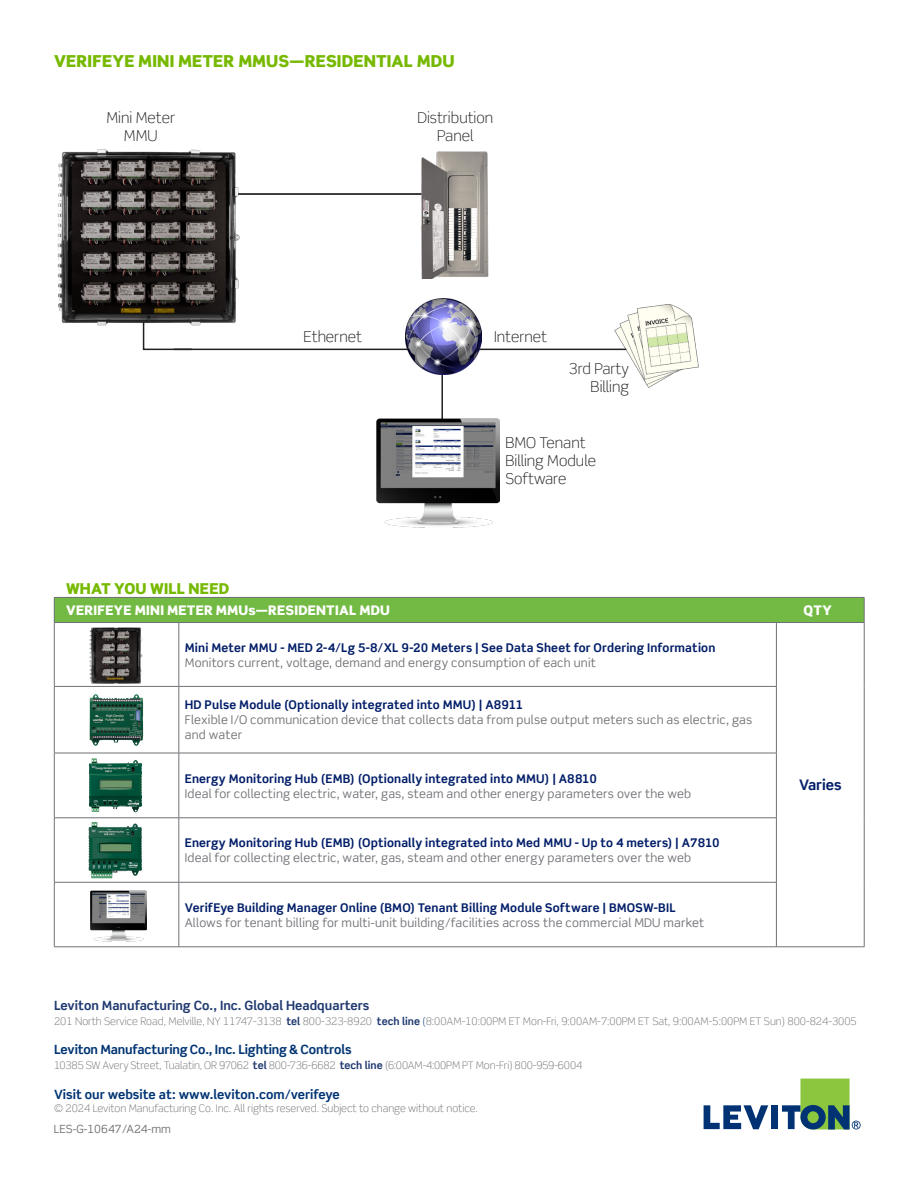
<style>
.page{position:relative;width:918px;height:1188px;background:#fff}
.page>*{position:absolute;margin:0;border:0;box-sizing:border-box;transform-origin:0 0}
.t1{font:900 16.5px "Scene Std";letter-spacing:.01em;color:#76b900}
.t2{font:300 15px/18px "Scene Std";color:#231f20;text-align:center}
.t3{font:900 15px "Scene Std";letter-spacing:.015em;color:#76b900}
.t4{font:700 14.55px "Scene Std";color:#001d68}
.t5{font:900 13.2px "Scene Std";letter-spacing:.02em;color:#fff}
.t6{font:700 12.75px "Scene Std";letter-spacing:-.01em;color:#003473}
.t7{font:700 12.75px "Scene Std";color:#1f396f}
.t8{font:12px/15px "Scene Std";letter-spacing:.015em;color:#707276}
.t9{font:700 12px/15px "Scene Std";letter-spacing:.015em;color:#001d68}
.t10{font:11.25px "Scene Std";color:#707276}
.t11{font:300 10.5px "Scene Std";color:#707276}
.t12{font:300 10.5px "Scene Std";color:#6f7275}
.s1{font-weight:400;color:#707276}
.s2{font-weight:700;color:#001d68}
.s3{font-weight:700;color:#1f396f}
.s4{color:#013374}
</style>
<div class="page">
<div style="left:54px;top:597px;width:810px;height:26px;background:#72ba43"></div>
<hr style="left:54px;top:597px;width:125px;height:1px;background:#707276">
<svg style="left:54px;top:598px;width:1px;height:24px"></svg>
<hr style="left:179px;top:597px;width:597px;height:1px;background:#707276">
<hr style="left:776px;top:597px;width:88px;height:1px;background:#707276">
<svg style="left:864px;top:598px;width:1px;height:24px"></svg>
<hr style="left:54px;top:622px;width:125px;height:1px;background:#707276">
<hr style="left:54px;top:623px;width:1px;height:63px;background:#707276">
<hr style="left:179px;top:622px;width:597px;height:1px;background:#707276">
<hr style="left:179px;top:623px;width:1px;height:63px;background:#707276">
<hr style="left:776px;top:622px;width:88px;height:1px;background:#707276">
<hr style="left:776px;top:623px;width:1px;height:63px;background:#707276">
<hr style="left:864px;top:623px;width:1px;height:63px;background:#707276">
<hr style="left:864px;top:686px;width:1px;height:67px;background:#707276">
<hr style="left:864px;top:753px;width:1px;height:65px;background:#707276">
<hr style="left:864px;top:818px;width:1px;height:64px;background:#707276">
<hr style="left:864px;top:882px;width:1px;height:65px;background:#707276">
<hr style="left:54px;top:686px;width:125px;height:1px;background:#707276">
<hr style="left:54px;top:687px;width:1px;height:66px;background:#707276">
<hr style="left:179px;top:686px;width:598px;height:1px;background:#707276">
<hr style="left:179px;top:687px;width:1px;height:66px;background:#707276">
<hr style="left:776px;top:687px;width:1px;height:66px;background:#707276">
<hr style="left:776px;top:947px;width:88px;height:1px;background:#707276">
<hr style="left:54px;top:753px;width:125px;height:1px;background:#707276">
<hr style="left:54px;top:753px;width:1px;height:65px;background:#707276">
<hr style="left:179px;top:753px;width:598px;height:1px;background:#707276">
<hr style="left:179px;top:753px;width:1px;height:65px;background:#707276">
<hr style="left:776px;top:753px;width:1px;height:65px;background:#707276">
<hr style="left:54px;top:818px;width:125px;height:1px;background:#707276">
<hr style="left:54px;top:818px;width:1px;height:64px;background:#707276">
<hr style="left:179px;top:818px;width:598px;height:1px;background:#707276">
<hr style="left:179px;top:818px;width:1px;height:64px;background:#707276">
<hr style="left:776px;top:818px;width:1px;height:64px;background:#707276">
<hr style="left:54px;top:882px;width:125px;height:1px;background:#707276">
<hr style="left:54px;top:882px;width:1px;height:65px;background:#707276">
<hr style="left:179px;top:882px;width:598px;height:1px;background:#707276">
<hr style="left:179px;top:882px;width:1px;height:65px;background:#707276">
<hr style="left:776px;top:882px;width:1px;height:65px;background:#707276">
<hr style="left:54px;top:947px;width:125px;height:1px;background:#707276">
<hr style="left:179px;top:947px;width:597px;height:1px;background:#707276">
<svg style="left:704px;top:1105px;width:64px;height:24px"></svg>
<div style="left:771px;top:1105px;width:7px;height:24px;background:#013374"></div>
<svg style="left:782px;top:1079px;width:79px;height:51px"></svg>
<img style="left:90px;top:890px;width:56px;height:52px">
<img style="left:89px;top:758px;width:53px;height:54px">
<img style="left:89px;top:694px;width:55px;height:52px">
<img style="left:88px;top:822px;width:54px;height:56px">
<img style="left:89px;top:627px;width:54px;height:57px">
<hr style="left:222px;top:193px;width:206px;height:2px;background:#000">
<img style="left:416px;top:151px;width:73px;height:128px">
<svg style="left:142px;top:331px;width:51px;height:20px"></svg>
<hr style="left:441px;top:357px;width:2px;height:80px;background:#231f20">
<img style="left:57px;top:149px;width:183px;height:182px">
<img style="left:376px;top:414px;width:124px;height:114px">
<img style="left:406px;top:298px;width:76px;height:76px">
<img style="left:614px;top:304px;width:85px;height:84px">
<hr style="left:479px;top:349px;width:147px;height:1px;background:#231f20">
<hr style="left:174px;top:349px;width:234px;height:1px;background:#231f20">
<p class="t1" style="left:54px;top:50px;width:402px">VERIFEYE MINI METER MMUS—RESIDENTIAL MDU</p>
<p class="t2" style="left:106px;top:108px;width:70px">Mini Meter<br>MMU</p>
<p class="t3" style="left:66px;top:579px;width:165px">WHAT YOU WILL NEED</p>
<p class="t2" style="left:418px;top:108px;width:77px">Distribution</p>
<p class="t2" style="left:437px;top:126px;width:38px">Panel</p>
<p class="t2" style="left:304px;top:327px;width:60px">Ethernet</p>
<p class="t2" style="left:494px;top:327px;width:54px">Internet</p>
<p class="t2" style="left:569px;top:360px;width:62px">3rd Party</p>
<p class="t2" style="left:591px;top:378px;width:40px">Billing</p>
<p class="t2" style="left:505px;top:434px;width:92px;text-align:left">BMO Tenant<br>Billing Module<br>Software</p>
<p class="t5" style="left:66px;top:602px;width:325px">VERIFEYE MINI METER MMUs—RESIDENTIAL MDU</p>
<p class="t5" style="left:804px;top:602px;width:30px">QTY</p>
<p class="t9" style="left:185px;top:640px;width:532px">Mini Meter MMU - MED 2-4/Lg 5-8/XL 9-20 Meters | See Data Sheet for Ordering Information<br><span class="s1">Monitors current, voltage, demand and energy consumption of each unit</span></p>
<p class="t8" style="left:185px;top:697px;width:569px"><span class="s2">HD Pulse Module (Optionally integrated into MMU) | A8911<br></span>Flexible I/O communication device that collects data from pulse output meters such as electric, gas and water</p>
<p class="t8" style="left:185px;top:771px;width:508px"><span class="s2">Energy Monitoring Hub (EMB) (Optionally integrated into MMU) | A8810<br></span>Ideal for collecting electric, water, gas, steam and other energy parameters over the web</p>
<p class="t8" style="left:185px;top:835px;width:536px"><span class="s2">Energy Monitoring Hub (EMB) (Optionally integrated into Med MMU - Up to 4 meters) | A7810<br></span>Ideal for collecting electric, water, gas, steam and other energy parameters over the web</p>
<p class="t8" style="left:185px;top:900px;width:521px"><span class="s2">VerifEye Building Manager Online (BMO) Tenant Billing Module Software | BMOSW-BIL<br></span>Allows for tenant billing for multi-unit building/facilities across the commercial MDU market</p>
<p class="t4" style="left:799px;top:776px;width:44px">Varies</p>
<p class="t7" style="left:54px;top:997px;width:317px">Leviton Manufacturing Co., Inc. Global Headquarters</p>
<p class="t12" style="left:54px;top:1015px;width:804px">201 North Service Road, Melville, NY 11747-3138 <span class="s3">tel</span> 800-323-8920 <span class="s3">tech line</span> <span class="s4">(</span>8:00AM-10:00PM ET Mon-Fri, 9:00AM-7:00PM ET Sat, 9:00AM-5:00PM ET Sun) 800-824-3005</p>
<p class="t6" style="left:54px;top:1041px;width:299px">Leviton Manufacturing Co., Inc. Lighting &amp; Controls</p>
<p class="t11" style="left:54px;top:1058px;width:530px">10385 SW Avery Street, Tualatin, OR 97062 <span class="s3">tel</span> 800-736-6682 <span class="s3">tech line</span> (6:00AM-4:00PM PT Mon-Fri) 800-959-6004</p>
<p class="t6" style="left:54px;top:1087px;width:287px">Visit our website at: www.leviton.com/verifeye</p>
<p class="t11" style="left:54px;top:1102px;width:425px">© 2024 Leviton Manufacturing Co. Inc. All rights reserved. Subject to change without notice.</p>
<p class="t10" style="left:54px;top:1122px;width:119px">LES-G-10647/A24-mm</p>
</div>
